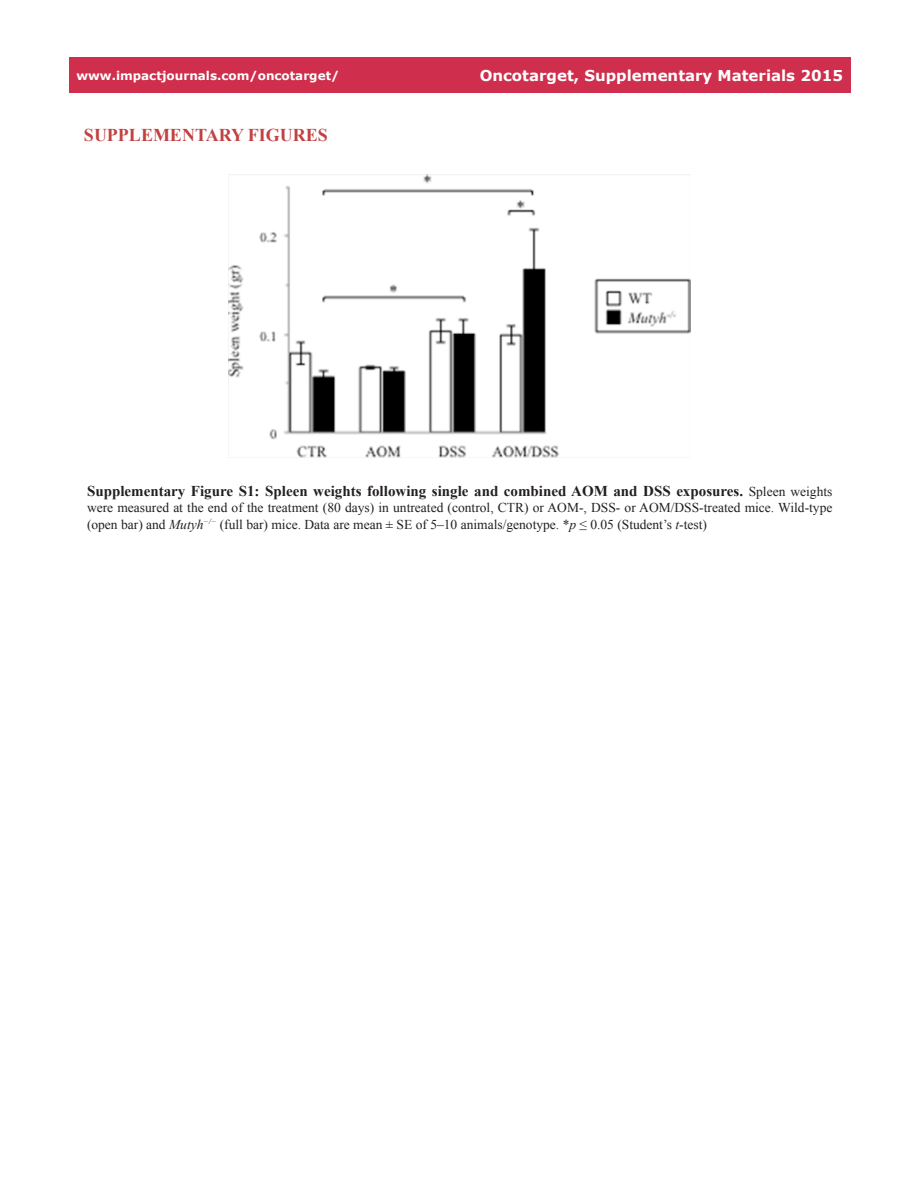
<style>
.page{position:relative;width:918px;height:1188px;background:#fff}
.page>*{position:absolute;margin:0;border:0;box-sizing:border-box;transform-origin:0 0}
.Heading{font:700 18px "Times New Roman";color:#c24141}
.FigureText{font:700 15px "Times New Roman";color:#231f20}
.t1{font:700 15px "Verdana";color:#fff}
.FigureText-2{font:13.5px/16.2px "Times New Roman";color:#231f20}
.t2{font:700 12px "Verdana";color:#fff}
.s1{font-weight:400;font-size:13.5px}
.s2{font-style:italic}
</style>
<div class="page">
<div style="left:69px;top:57px;width:781px;height:36px;background:#cf2e4c"></div>
<img style="left:229px;top:174px;width:462px;height:284px">
<p class="t2" style="left:76px;top:67px;width:264px">www.impactjournals.com/oncotarget/</p>
<p class="t1" style="left:480px;top:65px;width:365px">Oncotarget, Supplementary Materials 2015</p>
<p class="Heading" style="left:84px;top:123px;width:245px">SUPPLEMENTARY FIGURES</p>
<p class="FigureText" style="left:87px;top:481px;width:747px">Supplementary Figure S1: Spleen weights following single and combined AOM and DSS exposures. <span class="s1">Spleen weights</span></p>
<p class="FigureText-2" style="left:87px;top:500px;width:747px">were measured at the end of the treatment (80 days) in untreated (control, CTR) or AOM-, DSS- or AOM/DSS-treated mice. Wild-type (open bar) and <span class="s2">Mutyh</span><sup>−/−</sup> (full bar) mice. Data are mean ± SE of 5–10 animals/genotype. *<span class="s2">p</span> ≤ 0.05 (Student’s <span class="s2">t</span>-test)</p>
</div>
